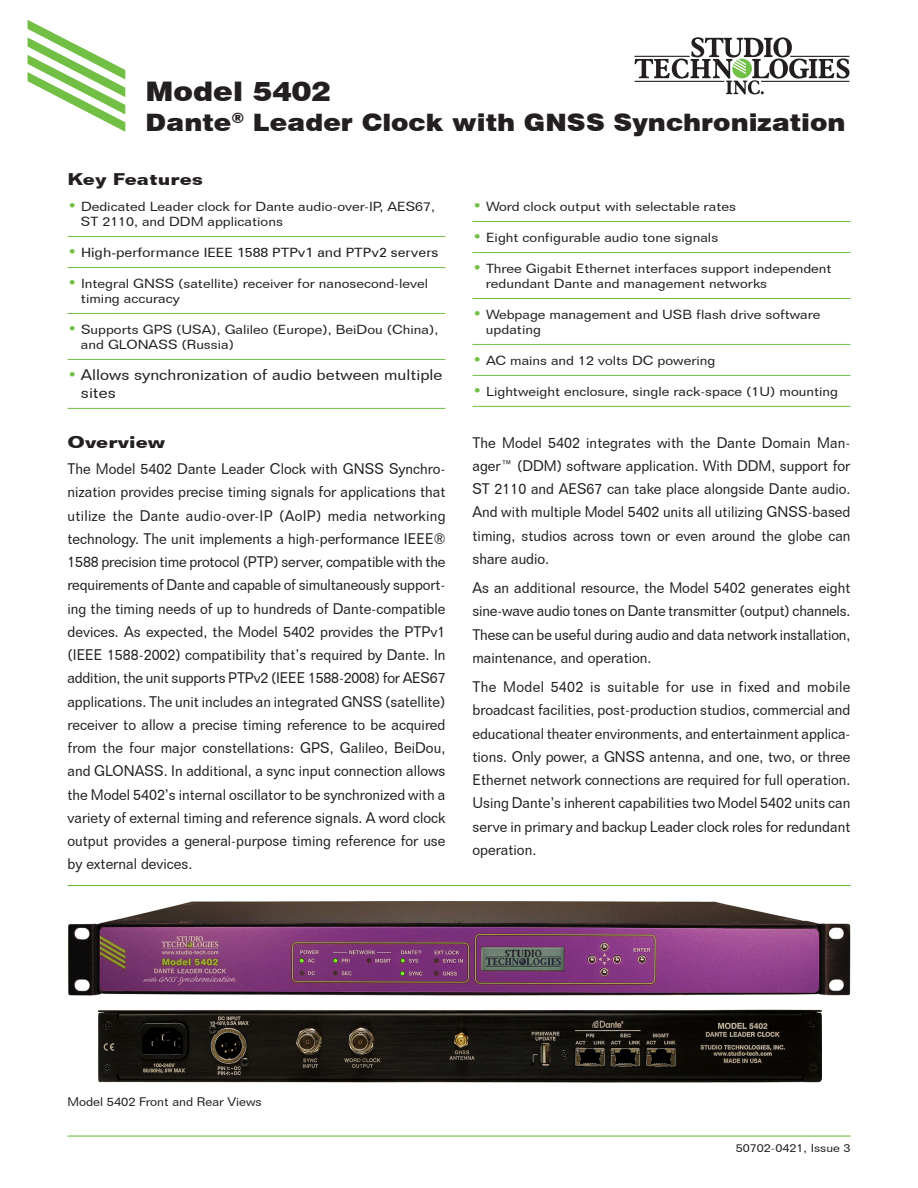
<style>
.page{position:relative;width:918px;height:1188px;background:#fff}
.page>*{position:absolute;margin:0;border:0;box-sizing:border-box;transform-origin:0 0}
.t1{font:900 27px "Swiss 721 BT";color:#231f20;scale:1.1 1}
.t2{font:900 24px "Swiss 721 BT";color:#231f20;scale:1.1 1}
.t3{font:700 16.5px "Folio BT";color:#231f20;scale:1.2 1}
.t4{font:15px/23.2px "Folio BT";color:#231f20;text-align:justify;scale:.95 1}
.t5{font:15px/18px "Folio BT";color:#231f20;scale:1.11 1}
.t6{font:12.9px/15px "Folio BT";color:#231f20;scale:1.11 1}
.t7{font:12.9px "Zurich BT";color:#231f20;scale:1.11 1}
.t8{font:12.15px "Folio BT";color:#231f20;scale:1.06 1}
.t9{font:11.4px "Folio BT";color:#231f20;scale:1.11 1}
.s1{font-size:15px;color:#71bf44}
.s2{font-family:"Folio BT";font-size:15px;color:#71bf44}
.s3{color:#71bf44}
</style>
<div class="page">
<hr style="left:68px;top:1136px;width:782px;height:1px;background:#71bf44">
<hr style="left:68px;top:885px;width:783px;height:1px;background:#71bf44">
<svg style="left:635px;top:37px;width:215px;height:57px"></svg>
<svg style="left:28px;top:20px;width:97px;height:112px"></svg>
<img style="left:68px;top:902px;width:782px;height:93px">
<hr style="left:68px;top:236px;width:378px;height:1px;background:#71bf44">
<hr style="left:68px;top:267px;width:378px;height:1px;background:#71bf44">
<hr style="left:68px;top:313px;width:378px;height:1px;background:#71bf44">
<hr style="left:68px;top:359px;width:378px;height:1px;background:#71bf44">
<hr style="left:68px;top:408px;width:378px;height:1px;background:#71bf44">
<hr style="left:472px;top:221px;width:378px;height:1px;background:#71bf44">
<hr style="left:472px;top:252px;width:378px;height:1px;background:#71bf44">
<hr style="left:472px;top:298px;width:378px;height:1px;background:#71bf44">
<hr style="left:472px;top:344px;width:378px;height:1px;background:#71bf44">
<hr style="left:472px;top:375px;width:378px;height:1px;background:#71bf44">
<hr style="left:472px;top:406px;width:378px;height:1px;background:#71bf44">
<img style="left:98px;top:1010px;width:724px;height:72px">
<h1 class="t1" style="left:146px;top:75px;width:170px">Model 5402</h1>
<h2 class="t2" style="left:146px;top:108px;width:638px">Dante<sup>®</sup> Leader Clock with GNSS Synchronization</h2>
<p class="t3" style="left:68px;top:169px;width:115px">Key Features</p>
<p class="t6" style="left:81px;top:199px;width:320px;text-indent:-13px"><span class="s1">•</span> Dedicated Leader clock for Dante audio-over-IP, AES67,<br>ST 2110, and DDM applications</p>
<p class="t7" style="left:68px;top:245px;width:336px"><span class="s2">•</span> High-performance IEEE 1588 PTPv1 and PTPv2 servers</p>
<p class="t6" style="left:81px;top:276px;width:314px;text-indent:-13px"><span class="s1">•</span> Integral GNSS (satellite) receiver for nanosecond-level timing accuracy</p>
<p class="t6" style="left:81px;top:322px;width:323px;text-indent:-13px"><span class="s1">•</span> Supports GPS (USA), Galileo (Europe), BeiDou (China), and GLONASS (Russia)</p>
<p class="t5" style="left:81px;top:366px;width:327px;text-indent:-13px"><span class="s3">•</span> Allows synchronization of audio between multiple sites</p>
<p class="t3" style="left:68px;top:432px;width:83px">Overview</p>
<p class="t4" style="left:67px;top:457px;width:400px">The Model 5402 Dante Leader Clock with GNSS Synchro&shy;nization provides precise timing signals for applications that utilize the Dante audio-over-IP (AoIP) media networking technology. The unit implements a high-performance IEEE® 1588 precision time protocol (PTP) server, compatible with the requirements of Dante and capable of simultaneously support&shy;ing the timing needs of up to hundreds of Dante-compatible devices. As expected, the Model 5402 provides the PTPv1 (IEEE 1588-2002) compatibility that’s required by Dante. In addition, the unit supports PTPv2 (IEEE 1588-2008) for AES67 applications. The unit includes an integrated GNSS (satellite) receiver to allow a precise timing reference to be acquired from the four major constellations: GPS, Galileo, BeiDou, and GLONASS. In additional, a sync input connection allows the Model 5402’s internal oscillator to be synchronized with a variety of external timing and reference signals. A word clock output provides a general-purpose timing reference for use by external devices.</p>
<p class="t6" style="left:472px;top:199px;width:239px"><span class="s1">•</span> Word clock output with selectable rates</p>
<p class="t6" style="left:472px;top:230px;width:223px"><span class="s1">•</span> Eight configurable audio tone signals</p>
<p class="t6" style="left:486px;top:261px;width:313px;text-indent:-13px"><span class="s1">•</span> Three Gigabit Ethernet interfaces support independent redundant Dante and management networks</p>
<p class="t6" style="left:486px;top:307px;width:303px;text-indent:-13px"><span class="s1">•</span> Webpage management and USB flash drive software updating</p>
<p class="t6" style="left:472px;top:353px;width:220px"><span class="s1">•</span> AC mains and 12 volts DC powering</p>
<p class="t6" style="left:472px;top:384px;width:331px"><span class="s1">•</span> Lightweight enclosure, single rack-space (1U) mounting</p>
<p class="t4" style="left:472px;top:431px;width:399px">The Model 5402 integrates with the Dante Domain Man&shy;ager™ (DDM) software application. With DDM, support for ST 2110 and AES67 can take place alongside Dante audio.<br>And with multiple Model 5402 units all utilizing GNSS-based timing, studios across town or even around the globe can share audio.</p>
<p class="t4" style="left:472px;top:576px;width:399px">As an additional resource, the Model 5402 generates eight sine-wave audio tones on Dante transmitter (output) channels.<br>These can be useful during audio and data network installation, maintenance, and operation.</p>
<p class="t4" style="left:472px;top:675px;width:399px">The Model 5402 is suitable for use in fixed and mobile broadcast facilities, post-production studios, commercial and educational theater environments, and entertainment applica&shy;tions. Only power, a GNSS antenna, and one, two, or three Ethernet network connections are required for full operation.<br>Using Dante’s inherent capabilities two Model 5402 units can serve in primary and backup Leader clock roles for redundant operation.</p>
<p class="t8" style="left:68px;top:1094px;width:185px">Model 5402 Front and Rear Views</p>
<p class="t9" style="left:736px;top:1141px;width:105px">50702-0421, Issue 3</p>
</div>
